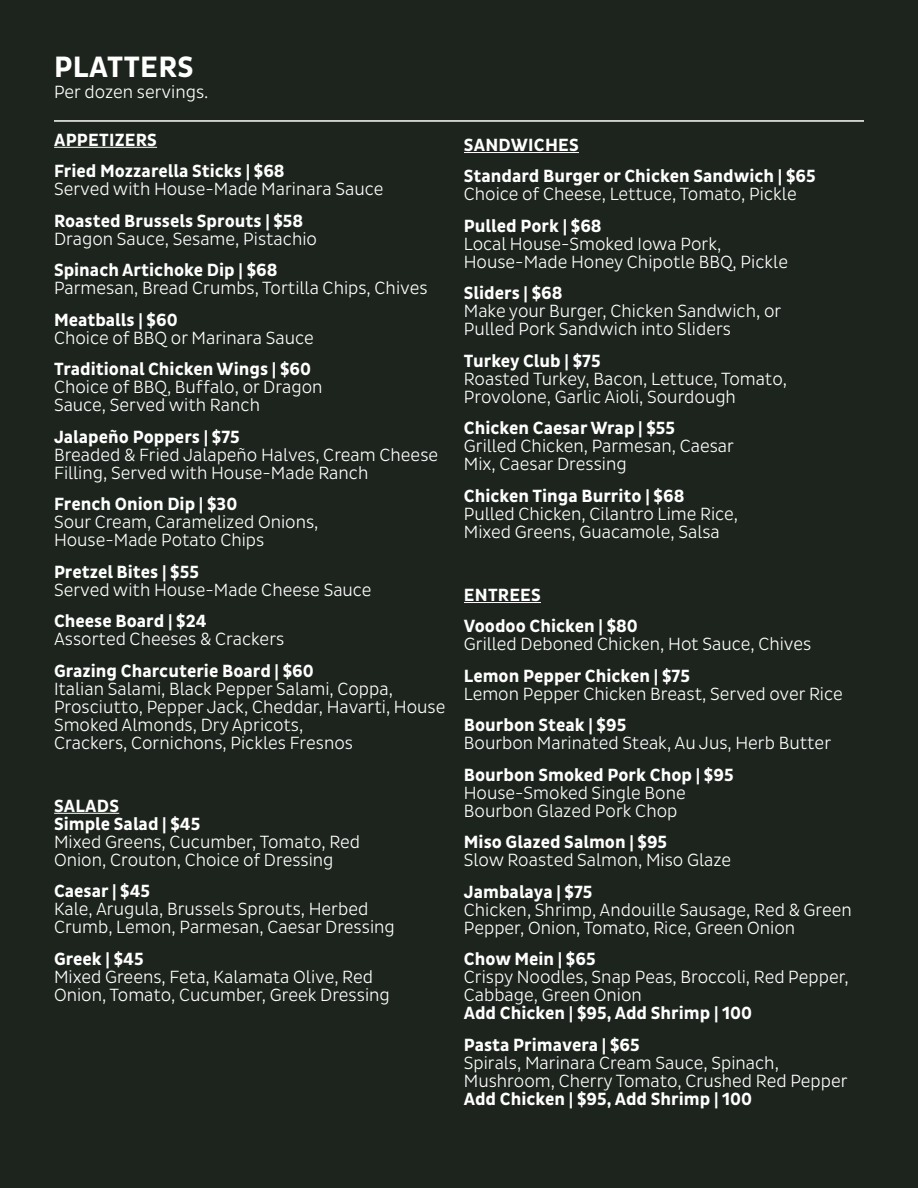
<style>
.page{position:relative;width:918px;height:1188px;background:#1d241d}
.page>*{position:absolute;margin:0;border:0;box-sizing:border-box;transform-origin:0 0}
.t1{font:700 30px "Pluto Sans Cond";letter-spacing:.015em;color:#fff}
.t2{font:300 18px/18px "Pluto Sans Cond";color:#fff}
.t3{font:700 18px "Pluto Sans Cond";letter-spacing:.015em;color:#fff}
.s1{font-weight:700}
</style>
<div class="page">
<hr style="left:54px;top:147px;width:103px;height:1px;background:#fff">
<hr style="left:54px;top:813px;width:65px;height:1px;background:#fff">
<hr style="left:464px;top:152px;width:115px;height:1px;background:#fff">
<hr style="left:464px;top:602px;width:77px;height:1px;background:#fff">
<hr style="left:54px;top:120px;width:810px;height:2px;background:#fff">
<p class="t1" style="left:54px;top:49px;width:141px">PLATTERS</p>
<p class="t2" style="left:54px;top:83px;width:156px">Per dozen servings.</p>
<p class="t3" style="left:54px;top:129px;width:104px">APPETIZERS</p>
<p class="t2" style="left:54px;top:162px;width:331px"><span class="s1">Fried Mozzarella Sticks | $68<br></span>Served with House-Made Marinara Sauce</p>
<p class="t2" style="left:54px;top:212px;width:265px"><span class="s1">Roasted Brussels Sprouts | $58<br></span>Dragon Sauce, Sesame, Pistachio</p>
<p class="t2" style="left:54px;top:261px;width:375px"><span class="s1">Spinach Artichoke Dip | $68<br></span>Parmesan, Bread Crumbs, Tortilla Chips, Chives</p>
<p class="t2" style="left:54px;top:311px;width:261px"><span class="s1">Meatballs | $60<br></span>Choice of BBQ or Marinara Sauce</p>
<p class="t2" style="left:54px;top:360px;width:270px"><span class="s1">Traditional Chicken Wings | $60<br></span>Choice of BBQ, Buffalo, or Dragon<br>Sauce, Served with Ranch</p>
<p class="t2" style="left:54px;top:428px;width:386px"><span class="s1">Jalapeño Poppers | $75<br></span>Breaded &amp; Fried Jalapeño Halves, Cream Cheese<br>Filling, Served with House-Made Ranch</p>
<p class="t2" style="left:54px;top:495px;width:266px"><span class="s1">French Onion Dip | $30<br></span>Sour Cream, Caramelized Onions,<br>House-Made Potato Chips</p>
<p class="t2" style="left:54px;top:563px;width:319px"><span class="s1">Pretzel Bites | $55<br></span>Served with House-Made Cheese Sauce</p>
<p class="t2" style="left:54px;top:612px;width:232px"><span class="s1">Cheese Board | $24<br></span>Assorted Cheeses &amp; Crackers</p>
<p class="t2" style="left:54px;top:662px;width:393px"><span class="s1">Grazing Charcuterie Board | $60<br></span>Italian Salami, Black Pepper Salami, Coppa, Prosciutto, Pepper Jack, Cheddar, Havarti, House Smoked Almonds, Dry Apricots,<br>Crackers, Cornichons, Pickles Fresnos</p>
<p class="t2" style="left:54px;top:797px;width:308px"><span class="s1">SALADS<br>Simple Salad | $45<br></span>Mixed Greens, Cucumber, Tomato, Red<br>Onion, Crouton, Choice of Dressing</p>
<p class="t2" style="left:54px;top:882px;width:342px"><span class="s1">Caesar | $45<br></span>Kale, Arugula, Brussels Sprouts, Herbed<br>Crumb, Lemon, Parmesan, Caesar Dressing</p>
<p class="t2" style="left:54px;top:950px;width:337px"><span class="s1">Greek | $45<br></span>Mixed Greens, Feta, Kalamata Olive, Red<br>Onion, Tomato, Cucumber, Greek Dressing</p>
<p class="t3" style="left:464px;top:134px;width:116px">SANDWICHES</p>
<p class="t2" style="left:464px;top:167px;width:354px"><span class="s1">Standard Burger or Chicken Sandwich | $65<br></span>Choice of Cheese, Lettuce, Tomato, Pickle</p>
<p class="t2" style="left:464px;top:217px;width:326px"><span class="s1">Pulled Pork | $68<br></span>Local House-Smoked Iowa Pork,<br>House-Made Honey Chipotle BBQ, Pickle</p>
<p class="t2" style="left:464px;top:284px;width:319px"><span class="s1">Sliders | $68<br></span>Make your Burger, Chicken Sandwich, or<br>Pulled Pork Sandwich into Sliders</p>
<p class="t2" style="left:464px;top:352px;width:325px"><span class="s1">Turkey Club | $75<br></span>Roasted Turkey, Bacon, Lettuce, Tomato,<br>Provolone, Garlic Aioli, Sourdough</p>
<p class="t2" style="left:464px;top:419px;width:272px"><span class="s1">Chicken Caesar Wrap | $55<br></span>Grilled Chicken, Parmesan, Caesar<br>Mix, Caesar Dressing</p>
<p class="t2" style="left:464px;top:487px;width:276px"><span class="s1">Chicken Tinga Burrito | $68<br></span>Pulled Chicken, Cilantro Lime Rice,<br>Mixed Greens, Guacamole, Salsa</p>
<p class="t3" style="left:464px;top:584px;width:78px">ENTREES</p>
<p class="t2" style="left:464px;top:617px;width:349px"><span class="s1">Voodoo Chicken | $80<br></span>Grilled Deboned Chicken, Hot Sauce, Chives</p>
<p class="t2" style="left:464px;top:667px;width:380px"><span class="s1">Lemon Pepper Chicken | $75<br></span>Lemon Pepper Chicken Breast, Served over Rice</p>
<p class="t2" style="left:464px;top:716px;width:369px"><span class="s1">Bourbon Steak | $95<br></span>Bourbon Marinated Steak, Au Jus, Herb Butter</p>
<p class="t2" style="left:464px;top:766px;width:271px"><span class="s1">Bourbon Smoked Pork Chop | $95<br></span>House-Smoked Single Bone<br>Bourbon Glazed Pork Chop</p>
<p class="t2" style="left:464px;top:833px;width:269px"><span class="s1">Miso Glazed Salmon | $95<br></span>Slow Roasted Salmon, Miso Glaze</p>
<p class="t2" style="left:464px;top:883px;width:390px"><span class="s1">Jambalaya | $75<br></span>Chicken, Shrimp, Andouille Sausage, Red &amp; Green<br>Pepper, Onion, Tomato, Rice, Green Onion</p>
<p class="t2" style="left:464px;top:950px;width:387px"><span class="s1">Chow Mein | $65<br></span>Crispy Noodles, Snap Peas, Broccoli, Red Pepper,<br>Cabbage, Green Onion<br><span class="s1">Add Chicken | $95, Add Shrimp | 100</span></p>
<p class="t2" style="left:464px;top:1036px;width:385px"><span class="s1">Pasta Primavera | $65<br></span>Spirals, Marinara Cream Sauce, Spinach, Mushroom, Cherry Tomato, Crushed Red Pepper <span class="s1">Add Chicken | $95, Add Shrimp | 100</span></p>
</div>
